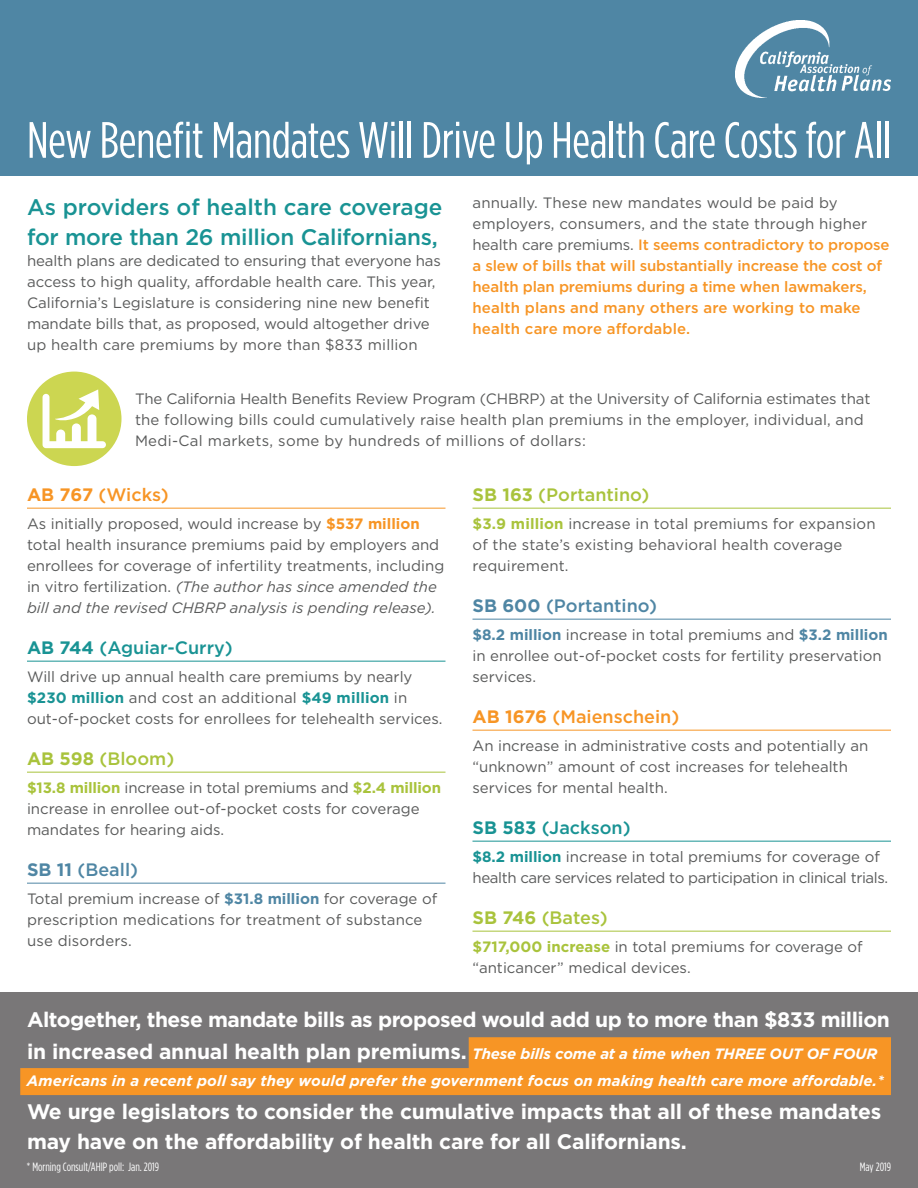
<style>
.page{position:relative;width:918px;height:1188px;background:#fff}
.page>*{position:absolute;margin:0;border:0;box-sizing:border-box;transform-origin:0 0}
.t1{font:51px "Gotham Condensed";letter-spacing:-.005em;color:#fff}
.t2{font:500 22.5px/30px "Gotham";letter-spacing:-.01em;color:#199394}
.t3{font:700 21px/30px "Gotham";letter-spacing:-.01em;color:#fff}
.t4{font:500 18px "Gotham";color:#a9c33c}
.t5{font:500 18px "Gotham";color:#199394}
.t6{font:500 18px "Gotham";color:#f79525}
.t7{font:500 18px "Gotham";color:#4f86a4}
.t8{font:15px/21px "Gotham";color:#595a5a}
.t9{font:500 15px/21px "Gotham";letter-spacing:-.01em;color:#f79525}
.t10{font:italic 700 15px/27px "Gotham";letter-spacing:.005em;color:#fff}
.t11{font:15px/21px "Gotham";letter-spacing:-.025em;color:#595a5a}
.t12{font:12px "Gotham Condensed";color:#fff}
.s1{font-weight:400;color:#595a5a}
.s2{font-weight:700}
.s3{font-weight:700;color:#f79525}
.s4{font-style:italic}
.s5{font-weight:700;color:#199394}
.s6{font-weight:700;color:#a9c33c}
.s7{font-weight:700;color:#4f86a4}
.s8{font-style:normal;font-size:21px}
</style>
<div class="page">
<div style="left:0;top:992px;width:918px;height:196px;background:#797778"></div>
<hr style="left:27px;top:508px;width:419px;height:1px;background:#f79525">
<hr style="left:27px;top:661px;width:419px;height:1px;background:#199394">
<hr style="left:27px;top:772px;width:419px;height:1px;background:#a9c33c">
<hr style="left:27px;top:883px;width:419px;height:1px;background:#4f86a4">
<hr style="left:472px;top:508px;width:419px;height:1px;background:#a9c33c">
<hr style="left:472px;top:619px;width:419px;height:1px;background:#4f86a4">
<hr style="left:472px;top:730px;width:419px;height:1px;background:#f79525">
<hr style="left:472px;top:841px;width:419px;height:1px;background:#199394">
<hr style="left:472px;top:931px;width:419px;height:1px;background:#a9c33c">
<div style="left:0;top:0;width:918px;height:176px;background:#4f86a4"></div>
<img style="left:736px;top:20px;width:155px;height:78px">
<div style="left:27px;top:372px;width:95px;height:94px;background:#ccd651;border-radius:50%"></div>
<svg style="left:43px;top:389px;width:63px;height:59px"></svg>
<svg style="left:20px;top:1037px;width:871px;height:58px;fill:#f79525"></svg>
<h1 class="t1" style="left:27px;top:113px;width:866px">New Benefit Mandates Will Drive Up Health Care Costs for All</h1>
<h2 class="t2" style="left:27px;top:191px;width:417px">As providers of health care coverage for more than 26 million Californians,</h2>
<p class="t8" style="left:27px;top:249px;width:415px">health plans are dedicated to ensuring that everyone has access to high quality, affordable health care. This year, California’s Legislature is considering nine new benefit mandate bills that, as proposed, would altogether drive up health care premiums by more than $833 million</p>
<p class="t9" style="left:472px;top:192px;width:419px"><span class="s1">annually. These new mandates would be paid by employers, consumers, and the state through higher health care premiums.</span> It seems contradictory to propose a slew of bills that will substantially increase the cost of health plan premiums during a time when lawmakers, health plans and many others are working to make health care more affordable.</p>
<p class="t8" style="left:135px;top:388px;width:737px">The California Health Benefits Review Program (CHBRP) at the University of California estimates that the following bills could cumulatively raise health plan premiums in the employer, individual, and<br>Medi-Cal markets, some by hundreds of millions of dollars:</p>
<p class="t6" style="left:27px;top:484px;width:143px"><span class="s2">AB 767</span> (Wicks)</p>
<p class="t8" style="left:27px;top:513px;width:419px">As initially proposed, would increase by <span class="s3">$537 million </span>total health insurance premiums paid by employers and enrollees for coverage of infertility treatments, including in vitro fertilization. <span class="s4">(The author has since amended the bill and the revised CHBRP analysis is pending release).</span></p>
<p class="t5" style="left:27px;top:637px;width:207px"><span class="s2">AB 744</span> (Aguiar-Curry)</p>
<p class="t8" style="left:27px;top:666px;width:417px">Will drive up annual health care premiums by nearly <span class="s5">$230 million</span> and cost an additional <span class="s5">$49 million</span> in out-of-pocket costs for enrollees for telehealth services.</p>
<p class="t4" style="left:27px;top:748px;width:149px"><span class="s2">AB 598</span> (Bloom)</p>
<p class="t8" style="left:27px;top:777px;width:416px"><span class="s6">$13.8 million</span> increase in total premiums and <span class="s6">$2.4 million </span>increase in enrollee out-of-pocket costs for coverage mandates for hearing aids.</p>
<p class="t7" style="left:27px;top:859px;width:113px"><span class="s2">SB 11</span> (Beall)</p>
<p class="t8" style="left:27px;top:888px;width:412px">Total premium increase of <span class="s7">$31.8 million</span> for coverage of prescription medications for treatment of substance use disorders.</p>
<p class="t4" style="left:472px;top:484px;width:178px"><span class="s2">SB 163</span> (Portantino)</p>
<p class="t8" style="left:472px;top:513px;width:405px"><span class="s6">$3.9 million</span> increase in total premiums for expansion of the state’s existing behavioral health coverage requirement.</p>
<p class="t7" style="left:472px;top:595px;width:186px"><span class="s2">SB 600</span> (Portantino)</p>
<p class="t8" style="left:472px;top:624px;width:417px"><span class="s7">$8.2 million</span> increase in total premiums and <span class="s7">$3.2 million </span>in enrollee out-of-pocket costs for fertility preservation services.</p>
<p class="t6" style="left:472px;top:706px;width:208px"><span class="s2">AB 1676</span> (Maienschein)</p>
<p class="t8" style="left:472px;top:735px;width:397px">An increase in administrative costs and potentially an “unknown” amount of cost increases for telehealth services for mental health.</p>
<p class="t5" style="left:472px;top:817px;width:160px"><span class="s2">SB 583</span> (Jackson)</p>
<p class="t11" style="left:472px;top:846px;width:417px"><span class="s5">$8.2 million</span> increase in total premiums for coverage of health care services related to participation in clinical trials.</p>
<p class="t4" style="left:472px;top:907px;width:137px"><span class="s2">SB 746</span> (Bates)</p>
<p class="t8" style="left:472px;top:936px;width:392px"><span class="s6">$717,000 increase</span> in total premiums for coverage of “anticancer” medical devices.</p>
<h3 class="t3" style="left:27px;top:1004px;width:864px">Altogether, these mandate bills as proposed would add up to more than $833 million</h3>
<p class="t10" style="left:27px;top:1040px;width:858px"><span class="s8">in increased annual health plan premiums.</span> These bills come at a time when THREE OUT OF FOUR<br>Americans in a recent poll say they would prefer the government focus on making health care more affordable.*</p>
<h3 class="t3" style="left:27px;top:1096px;width:856px">We urge legislators to consider the cumulative impacts that all of these mandates may have on the affordability of health care for all Californians.</h3>
<p class="t12" style="left:27px;top:1160px;width:134px">* Morning Consult/AHIP poll: Jan. 2019</p>
<p class="t12" style="left:860px;top:1160px;width:33px">May 2019</p>
</div>
